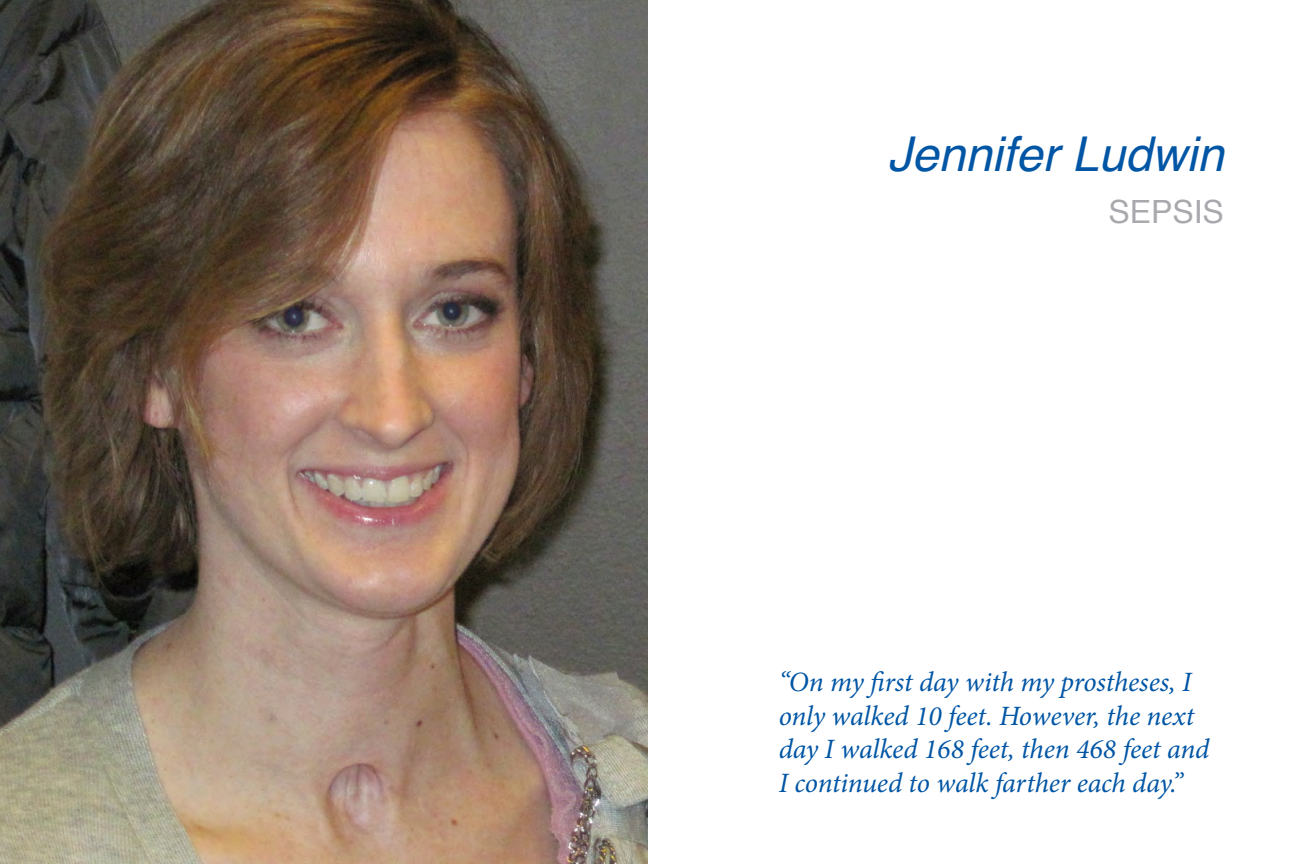
<style>
.page{position:relative;width:1296px;height:864px;background:#fff}
.page>*{position:absolute;margin:0;border:0;box-sizing:border-box;transform-origin:0 0}
.t1{font:italic 48px "Helvetica";color:#0155a5}
.t2{font:32px "Helvetica";color:#a8a9ad}
.t3{font:italic 28px/33.6px "Minion Pro";letter-spacing:-.005em;color:#0155a5}
</style>
<div class="page">
<img style="left:0;top:0;width:648px;height:864px">
<p class="t1" style="left:888px;top:117px;width:338px">Jennifer Ludwin</p>
<p class="t2" style="left:1108px;top:187px;width:117px">SEPSIS</p>
<p class="t3" style="left:779px;top:665px;width:432px">“On my first day with my prostheses, I only walked 10 feet. However, the next day I walked 168 feet, then 468 feet and I continued to walk farther each day.”</p>
</div>
